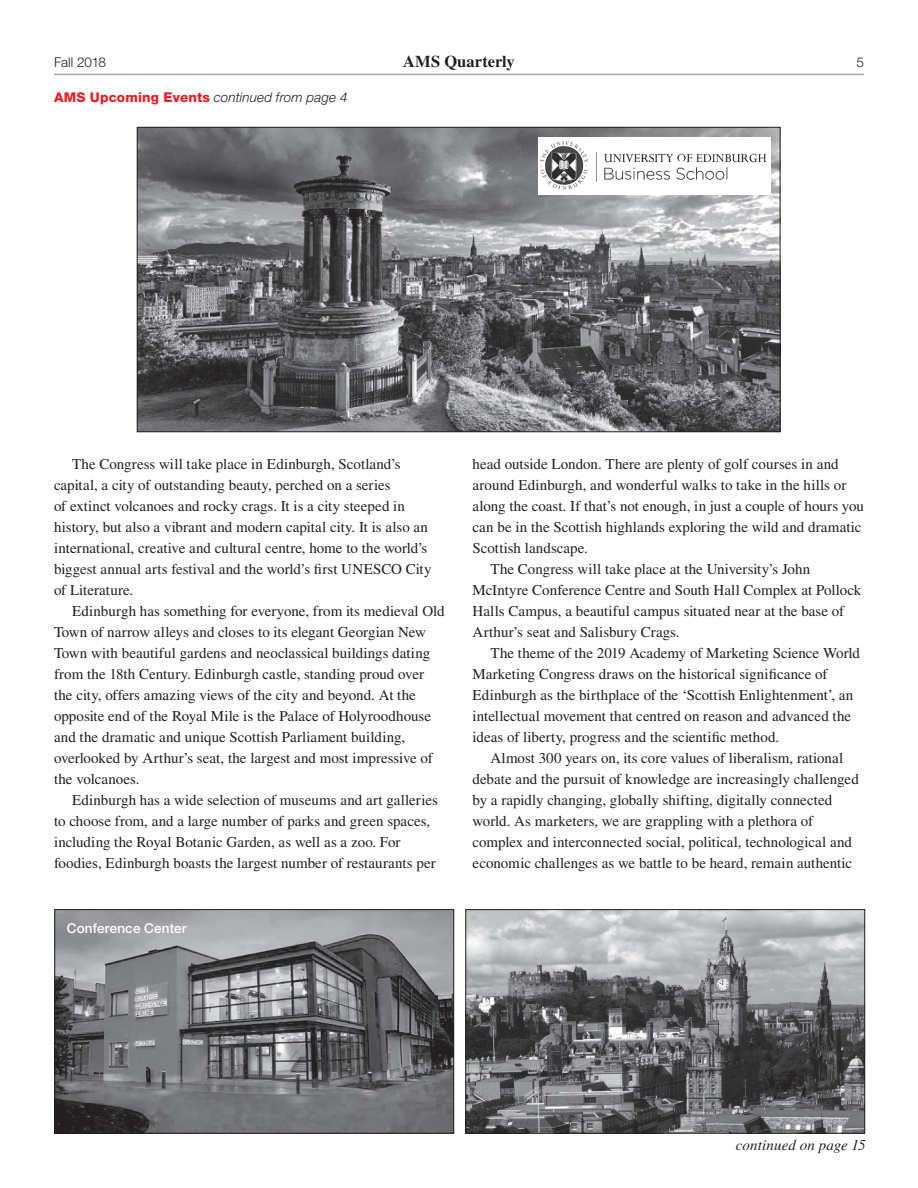
<style>
.page{position:relative;width:918px;height:1188px;background:#fff}
.page>*{position:absolute;margin:0;border:0;box-sizing:border-box;transform-origin:0 0}
.t1{font:700 16.5px "Times";letter-spacing:.005em;color:#231f20}
.t2{font:15px/21px "Times";color:#231f20}
.t3{font:italic 15px "Times";letter-spacing:.01em;color:#231f20}
.t4{font:italic 300 13.5px "Helvetica Neue";letter-spacing:.01em;color:#231f20}
.t5{font:500 13.5px "Helvetica Neue";letter-spacing:.01em;color:#fff}
.t6{font:300 13.5px "Helvetica Neue";letter-spacing:-.005em;color:#231f20}
.s1{font-weight:800;font-style:normal;color:#e41f25}
</style>
<div class="page">
<hr style="left:54px;top:74px;width:810px;height:1px;background:#a8a9ad">
<img style="left:139px;top:129px;width:639px;height:301px">
<div style="left:538px;top:137px;width:232px;height:57px;background:#fff"></div>
<img style="left:540px;top:142px;width:226px;height:47px">
<img style="left:56px;top:911px;width:396px;height:221px">
<div style="left:54px;top:909px;width:400px;height:225px;border:1px solid #231f20"></div>
<img style="left:467px;top:911px;width:396px;height:221px">
<div style="left:465px;top:909px;width:400px;height:225px;border:1px solid #231f20"></div>
<p class="t6" style="left:54px;top:54px;width:53px">Fall 2018</p>
<p class="t1" style="left:403px;top:51px;width:113px">AMS Quarterly</p>
<p class="t6" style="left:856px;top:54px;width:9px">5</p>
<p class="t4" style="left:54px;top:89px;width:295px"><span class="s1">AMS Upcoming Events</span> continued from page 4</p>
<p class="t2" style="left:54px;top:453px;width:379px;text-indent:18px">The Congress will take place in Edinburgh, Scotland’s capital, a city of outstanding beauty, perched on a series<br>of extinct volcanoes and rocky crags. It is a city steeped in history, but also a vibrant and modern capital city. It is also an international, creative and cultural centre, home to the world’s biggest annual arts festival and the world’s first UNESCO City of Literature.</p>
<p class="t2" style="left:54px;top:600px;width:392px;text-indent:18px">Edinburgh has something for everyone, from its medieval Old Town of narrow alleys and closes to its elegant Georgian New Town with beautiful gardens and neoclassical buildings dating from the 18th Century. Edinburgh castle, standing proud over the city, offers amazing views of the city and beyond. At the opposite end of the Royal Mile is the Palace of Holyroodhouse and the dramatic and unique Scottish Parliament building, overlooked by Arthur’s seat, the largest and most impressive of the volcanoes.</p>
<p class="t2" style="left:54px;top:789px;width:385px;text-indent:18px">Edinburgh has a wide selection of museums and art galleries to choose from, and a large number of parks and green spaces, including the Royal Botanic Garden, as well as a zoo. For foodies, Edinburgh boasts the largest number of restaurants per</p>
<p class="t5" style="left:67px;top:920px;width:121px">Conference Center</p>
<p class="t2" style="left:472px;top:453px;width:368px">head outside London. There are plenty of golf courses in and</p>
<p class="t2" style="left:472px;top:474px;width:375px">around Edinburgh, and wonderful walks to take in the hills or</p>
<p class="t2" style="left:472px;top:495px;width:393px">along the coast. If that’s not enough, in just a couple of hours you</p>
<p class="t2" style="left:472px;top:516px;width:390px">can be in the Scottish highlands exploring the wild and dramatic</p>
<p class="t2" style="left:472px;top:537px;width:117px">Scottish landscape.</p>
<p class="t2" style="left:490px;top:558px;width:321px">The Congress will take place at the University’s John</p>
<p class="t2" style="left:472px;top:579px;width:390px">McIntyre Conference Centre and South Hall Complex at Pollock</p>
<p class="t2" style="left:472px;top:600px;width:373px">Halls Campus, a beautiful campus situated near at the base of</p>
<p class="t2" style="left:472px;top:621px;width:209px">Arthur’s seat and Salisbury Crags.</p>
<p class="t2" style="left:490px;top:642px;width:371px">The theme of the 2019 Academy of Marketing Science World</p>
<p class="t2" style="left:472px;top:663px;width:357px">Marketing Congress draws on the historical significance of</p>
<p class="t2" style="left:472px;top:684px;width:382px">Edinburgh as the birthplace of the ‘Scottish Enlightenment’, an</p>
<p class="t2" style="left:472px;top:705px;width:380px">intellectual movement that centred on reason and advanced the</p>
<p class="t2" style="left:472px;top:726px;width:308px">ideas of liberty, progress and the scientific method.</p>
<p class="t2" style="left:490px;top:747px;width:354px">Almost 300 years on, its core values of liberalism, rational</p>
<p class="t2" style="left:472px;top:768px;width:388px">debate and the pursuit of knowledge are increasingly challenged</p>
<p class="t2" style="left:472px;top:789px;width:361px">by a rapidly changing, globally shifting, digitally connected</p>
<p class="t2" style="left:472px;top:810px;width:342px">world. As marketers, we are grappling with a plethora of</p>
<p class="t2" style="left:472px;top:831px;width:381px">complex and interconnected social, political, technological and</p>
<p class="t2" style="left:472px;top:852px;width:381px">economic challenges as we battle to be heard, remain authentic</p>
<p class="t3" style="left:736px;top:1137px;width:131px">continued on page 15</p>
</div>
